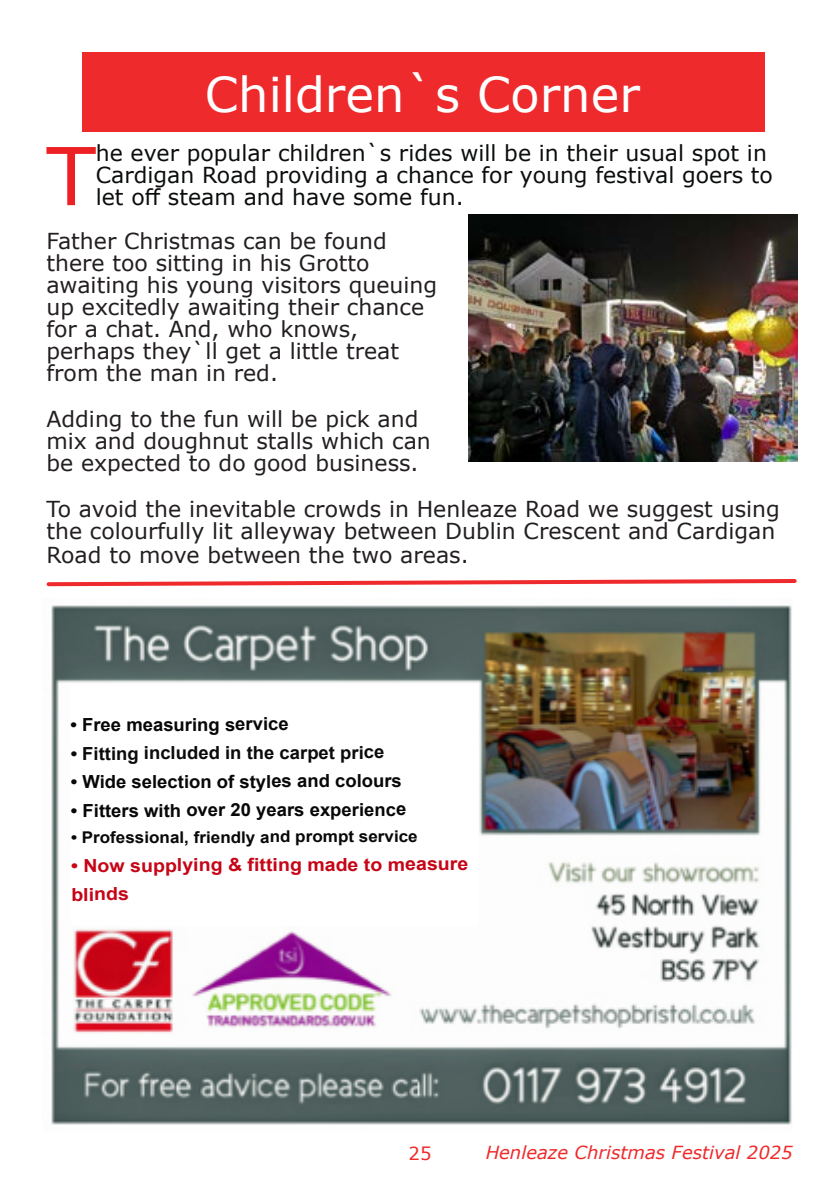
<style>
.page{position:relative;width:840px;height:1191px;background:#fff}
.page>*{position:absolute;margin:0;border:0;box-sizing:border-box;transform-origin:0 0}
.t1{font:80px "Verdana";color:#ed2024}
.t2{font:48px "Verdana";color:#fff}
.t3{font:22px/22px "Verdana";color:#231f20}
.t4{font:22px/22px "Verdana";color:#0c0e0e}
.t5{font:700 18px "Arial";letter-spacing:-.005em;color:#070707}
.t6{font:700 18px/29.4px "Arial";letter-spacing:-.005em;color:#c60516;scale:1.08 1}
.t7{font:700 18px "Arial";letter-spacing:-.005em;color:#080708}
.t8{font:700 18px "Arial";letter-spacing:-.005em;color:#0c0b0b}
.t9{font:italic 18px "Verdana";color:#ee2a2c}
.t10{font:18px "Verdana";color:#ee2a2c}
.t11{font:700 16.2px "Arial";letter-spacing:-.005em;color:#090808;scale:1.05 1}
</style>
<div class="page">
<div style="left:82px;top:53px;width:682px;height:79px;background:#ee2a2c"></div>
<img style="left:468px;top:214px;width:329px;height:247px">
<svg style="left:46px;top:579px;width:751px;height:8px"></svg>
<img style="left:51px;top:605px;width:740px;height:520px">
<div style="left:71px;top:684px;width:406px;height:242px;background:#fff"></div>
<h2 class="t2" style="left:205px;top:75px;width:436px">Children`s Corner</h2>
<h1 class="t1" style="left:46px;top:144px;width:51px">T</h1>
<p class="t4" style="left:96px;top:144px;width:678px">he ever popular children`s rides will be in their usual spot in<br>Cardigan Road providing a chance for young festival goers to let off steam and have some fun.</p>
<p class="t3" style="left:46px;top:232px;width:392px">Father Christmas can be found there too sitting in his Grotto awaiting his young visitors queuing up excitedly awaiting their chance for a chat. And, who knows, perhaps they`ll get a little treat from the man in red.</p>
<p class="t3" style="left:46px;top:410px;width:385px">Adding to the fun will be pick and mix and doughnut stalls which can be expected to do good business.</p>
<p class="t3" style="left:46px;top:500px;width:734px">To avoid the inevitable crowds in Henleaze Road we suggest using the colourfully lit alleyway between Dublin Crescent and Cardigan</p>
<p class="t3" style="left:46px;top:546px;width:423px">Road to move between the two areas.</p>
<p class="t5" style="left:70px;top:717px;width:220px">• Free measuring service</p>
<p class="t8" style="left:71px;top:746px;width:315px">• Fitting included in the carpet price</p>
<p class="t5" style="left:71px;top:774px;width:332px">• Wide selection of styles and colours</p>
<p class="t7" style="left:71px;top:803px;width:337px">• Fitters with over 20 years experience</p>
<p class="t11" style="left:71px;top:831px;width:331px">• Professional, friendly and prompt service</p>
<p class="t6" style="left:71px;top:851px;width:369px">• Now supplying &amp; fitting made to measure blinds</p>
<p class="t10" style="left:408px;top:1146px;width:24px">25</p>
<p class="t9" style="left:485px;top:1145px;width:308px">Henleaze Christmas Festival 2025</p>
</div>
